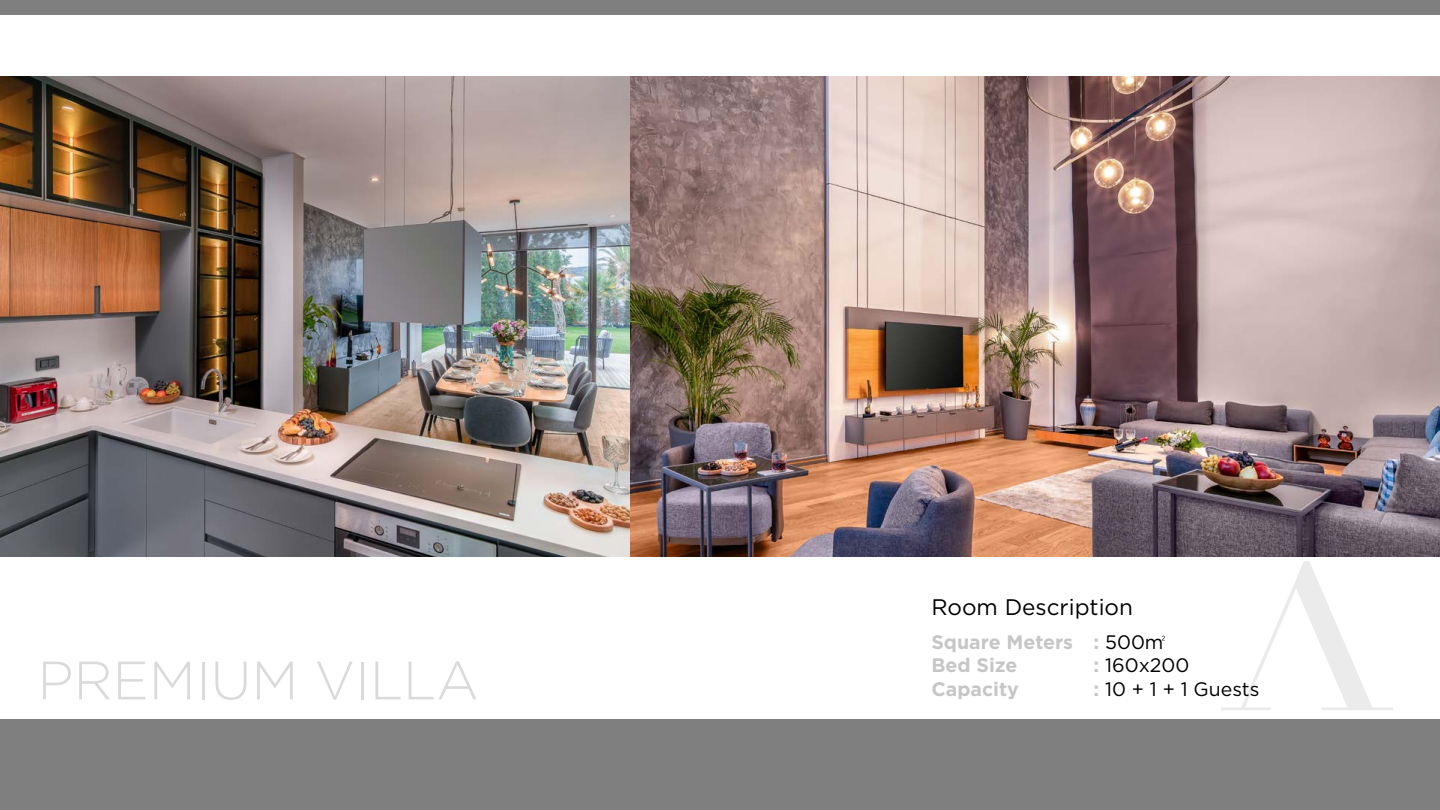
<style>
.page{position:relative;width:1440px;height:810px;background:#fff}
.page>*{position:absolute;margin:0;border:0;box-sizing:border-box;transform-origin:0 0}
.t1{font:300 54px "Gotham";color:#dadada}
.t2{font:22.5px "Gotham";color:#000}
.t3{font:700 19.5px/23.4px "Gotham";color:#c6c6c6}
.t4{font:19.5px "Gotham";color:#000}
.s1{font-weight:400;color:#000}
.s2{font-weight:700;color:#c6c6c6}
</style>
<div class="page">
<svg style="left:1221px;top:561px;width:172px;height:149px"></svg>
<div style="left:0;top:720px;width:1440px;height:90px;background:#7f7f7f"></div>
<div style="left:0;top:0;width:1440px;height:14px;background:#7f7f7f"></div>
<img style="left:0;top:77px;width:1440px;height:479px">
<h1 class="t1" style="left:38px;top:646px;width:443px">PREMIUM VILLA</h1>
<p class="t2" style="left:932px;top:593px;width:203px">Room Description</p>
<p class="t3" style="left:932px;top:630px;width:233px">Square Meters : <span class="s1">500m<br></span>Bed Size</p>
<p class="t4" style="left:1094px;top:653px;width:97px"><span class="s2">:</span> 160x200</p>
<p class="t3" style="left:932px;top:677px;width:89px">Capacity</p>
<p class="t4" style="left:1094px;top:676px;width:168px"><span class="s2">:</span> 10 + 1 + 1 Guests</p>
</div>
